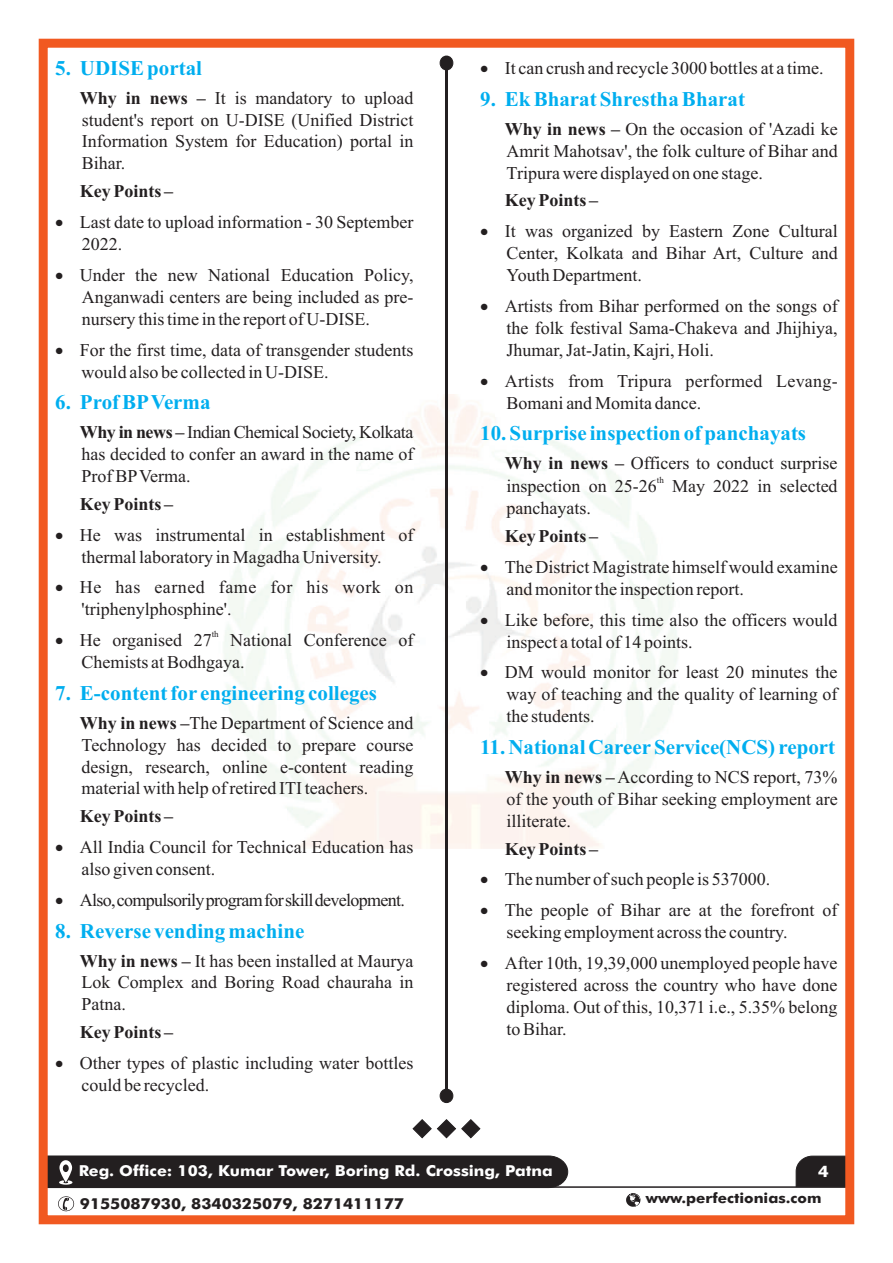
<style>
.page{position:relative;width:893px;height:1263px;background:#fff}
.page>*{position:absolute;margin:0;border:0;box-sizing:border-box;transform-origin:0 0}
.t1{font:700 21px "Times New Roman";color:#00aeef}
.t2{font:18px/22px "Times New Roman";color:#231f20}
.t3{font:700 18px "Times New Roman";color:#231f20}
.t4{font:18px "Times New Roman";letter-spacing:-.035em;color:#231f20}
.t5{font:18px "Times New Roman";letter-spacing:.03em;color:#231f20}
.t6{font:18px "Symbol";color:#231f20}
.t7{font:700 15.45px "Tahoma";color:#fff;scale:1.07 1}
.t8{font:500 15.15px "Futura BT";color:#fff;scale:1.07 1}
.t9{font:500 15.15px "Futura BT";color:#231f20;scale:1.07 1}
.t10{font:500 14.25px "Futura BT";color:#231f20;scale:1.07 1}
.t11{font:9px "Times New Roman";color:#231f20}
.s1{font-weight:700}
</style>
<div class="page">
<hr style="left:41px;top:1186px;width:811px;height:2px;background:#231f20">
<div style="left:49px;top:1156px;width:519px;height:32px;background:#231f20"></div>
<svg style="left:58px;top:1196px;width:16px;height:15px"></svg>
<svg style="left:626px;top:1193px;width:14px;height:14px"></svg>
<svg style="left:796px;top:1156px;width:48px;height:30px"></svg>
<div style="left:39px;top:39px;width:815px;height:1185px;border:9px solid #f15921"></div>
<svg style="left:413px;top:1119px;width:67px;height:19px"></svg>
<hr style="left:445px;top:56px;width:3px;height:1045px;background:#231f20">
<div style="left:440px;top:56px;width:13px;height:14px;background:#231f20;border:1px solid #231f20;border-radius:50%"></div>
<div style="left:440px;top:1089px;width:13px;height:14px;background:#231f20;border:1px solid #231f20;border-radius:50%"></div>
<p class="t1" style="left:55px;top:61px;width:148px">5. UDISE portal</p>
<p class="t2" style="left:80px;top:88px;width:335px"><span class="s1">Why in news –</span> It is mandatory to upload student's report on U-DISE (Unified District</p>
<p class="t2" style="left:82px;top:132px;width:333px">Information System for Education) portal in</p>
<p class="t2" style="left:82px;top:154px;width:45px">Bihar.</p>
<p class="t6" style="left:55px;top:216px;width:51px">•</p>
<p class="t3" style="left:80px;top:185px;width:95px">Key Points –</p>
<p class="t2" style="left:80px;top:213px;width:335px">Last date to upload information - 30 September</p>
<p class="t2" style="left:82px;top:235px;width:42px">2022.</p>
<p class="t2" style="left:480px;top:59px;width:345px">•It can crush and recycle 3000 bottles at a time.</p>
<p class="t1" style="left:480px;top:92px;width:266px">9. Ek Bharat Shrestha Bharat</p>
<p class="t2" style="left:505px;top:119px;width:334px"><span class="s1">Why in news –</span> On the occasion of 'Azadi ke</p>
<p class="t2" style="left:507px;top:141px;width:333px">Amrit Mahotsav', the folk culture of Bihar and</p>
<p class="t2" style="left:507px;top:163px;width:258px">Tripura were displayed on one stage.</p>
<p class="t3" style="left:505px;top:194px;width:95px">Key Points –</p>
<p class="t2" style="left:480px;top:222px;width:359px">•It was organized by Eastern Zone Cultural</p>
<p class="t2" style="left:507px;top:244px;width:333px">Center, Kolkata and Bihar Art, Culture and</p>
<p class="t6" style="left:55px;top:268px;width:51px">•</p>
<p class="t2" style="left:80px;top:266px;width:335px">Under the new National Education Policy,</p>
<p class="t2" style="left:507px;top:266px;width:137px">Youth Department.</p>
<p class="t2" style="left:82px;top:288px;width:333px">Anganwadi centers are being included as pre-</p>
<p class="t2" style="left:480px;top:297px;width:359px">•Artists from Bihar performed on the songs of</p>
<p class="t2" style="left:82px;top:309px;width:290px">nursery this time in the report of U-DISE.</p>
<p class="t2" style="left:507px;top:319px;width:333px">the folk festival Sama-Chakeva and Jhijhiya,</p>
<p class="t2" style="left:80px;top:340px;width:335px">For the first time, data of transgender students</p>
<p class="t2" style="left:507px;top:341px;width:209px">Jhumar, Jat-Jatin, Kajri, Holi.</p>
<p class="t2" style="left:82px;top:362px;width:248px">would also be collected in U-DISE.</p>
<p class="t2" style="left:507px;top:371px;width:333px;text-indent:-26px">•Artists from Tripura performed Levang-<br>Bomani and Momita dance.</p>
<p class="t2" style="left:80px;top:423px;width:335px"><span class="s1">Why in news –</span> Indian Chemical Society, Kolkata has decided to confer an award in the name of</p>
<p class="t2" style="left:505px;top:454px;width:334px"><span class="s1">Why in news –</span> Officers to conduct surprise</p>
<p class="t2" style="left:82px;top:467px;width:110px">Prof BPVerma.</p>
<p class="t11" style="left:657px;top:477px;width:9px">th</p>
<p class="t2" style="left:507px;top:477px;width:333px">inspection on 25-26 May 2022 in selected</p>
<p class="t3" style="left:80px;top:498px;width:95px">Key Points –</p>
<p class="t2" style="left:507px;top:499px;width:86px">panchayats.</p>
<p class="t2" style="left:55px;top:525px;width:360px">•He was instrumental in establishment of</p>
<p class="t3" style="left:505px;top:530px;width:95px">Key Points –</p>
<p class="t6" style="left:55px;top:581px;width:51px">•</p>
<p class="t6" style="left:55px;top:343px;width:51px">•</p>
<p class="t1" style="left:55px;top:395px;width:157px">6. Prof BPVerma</p>
<p class="t1" style="left:480px;top:426px;width:327px">10. Surprise inspection of panchayats</p>
<p class="t2" style="left:82px;top:547px;width:302px">thermal laboratory in Magadha University.</p>
<p class="t2" style="left:480px;top:557px;width:359px">•The District Magistrate himself would examine</p>
<p class="t5" style="left:80px;top:581px;width:335px">He has earned fame for his work on</p>
<p class="t2" style="left:507px;top:579px;width:239px">and monitor the inspection report.</p>
<p class="t2" style="left:82px;top:600px;width:151px">'triphenylphosphine'.</p>
<p class="t2" style="left:480px;top:610px;width:359px">•Like before, this time also the officers would</p>
<p class="t11" style="left:212px;top:631px;width:9px">th</p>
<p class="t2" style="left:80px;top:631px;width:335px">He organised 27 National Conference of</p>
<p class="t2" style="left:507px;top:632px;width:187px">inspect a total of 14 points.</p>
<p class="t2" style="left:82px;top:653px;width:164px">Chemists at Bodhgaya.</p>
<p class="t6" style="left:55px;top:634px;width:51px">•</p>
<p class="t2" style="left:480px;top:663px;width:359px;text-align:right">•DM would monitor for least 20 minutes the way of teaching and the quality of learning of</p>
<p class="t1" style="left:55px;top:686px;width:323px">7. E-content for engineering colleges</p>
<p class="t2" style="left:80px;top:713px;width:335px"><span class="s1">Why in news –</span>The Department of Science and</p>
<p class="t2" style="left:507px;top:707px;width:90px">the students.</p>
<p class="t2" style="left:82px;top:735px;width:333px">Technology has decided to prepare course design, research, online e-content reading</p>
<p class="t1" style="left:480px;top:740px;width:356px">11. National CareerService(NCS) report</p>
<p class="t2" style="left:505px;top:767px;width:334px"><span class="s1">Why in news –</span> According to NCS report, 73%</p>
<p class="t2" style="left:82px;top:779px;width:288px">material with help of retired ITI teachers.</p>
<p class="t2" style="left:507px;top:789px;width:333px">of the youth of Bihar seeking employment are</p>
<p class="t3" style="left:80px;top:810px;width:95px">Key Points –</p>
<p class="t2" style="left:507px;top:811px;width:66px">illiterate.</p>
<p class="t2" style="left:55px;top:838px;width:360px">•All India Council for Technical Education has</p>
<p class="t3" style="left:505px;top:842px;width:95px">Key Points –</p>
<p class="t6" style="left:55px;top:893px;width:51px">•</p>
<p class="t2" style="left:82px;top:860px;width:135px">also given consent.</p>
<p class="t2" style="left:480px;top:870px;width:292px">•The number of such people is 537000.</p>
<p class="t4" style="left:80px;top:893px;width:327px">Also,compulsorilyprogramforskilldevelopment.</p>
<p class="t2" style="left:507px;top:901px;width:333px;text-indent:-26px">•The people of Bihar are at the forefront of seeking employment across the country.</p>
<p class="t1" style="left:55px;top:923px;width:251px">8. Reverse vending machine</p>
<p class="t2" style="left:80px;top:951px;width:335px"><span class="s1">Why in news –</span> It has been installed at Maurya</p>
<p class="t2" style="left:480px;top:954px;width:359px">•After 10th, 19,39,000 unemployed people have</p>
<p class="t2" style="left:82px;top:973px;width:333px">Lok Complex and Boring Road chauraha in</p>
<p class="t2" style="left:507px;top:976px;width:333px">registered across the country who have done</p>
<p class="t2" style="left:82px;top:995px;width:46px">Patna.</p>
<p class="t2" style="left:507px;top:998px;width:333px">diploma. Out of this, 10,371 i.e., 5.35% belong</p>
<p class="t3" style="left:80px;top:1026px;width:95px">Key Points –</p>
<p class="t2" style="left:507px;top:1019px;width:62px">to Bihar.</p>
<p class="t2" style="left:82px;top:1054px;width:333px;text-indent:-26px">•Other types of plastic including water bottles could be recycled.</p>
<p class="t8" style="left:79px;top:1165px;width:444px">Reg. Office: 103, Kumar Tower, Boring Rd. Crossing, Patna</p>
<p class="t9" style="left:80px;top:1197px;width:304px">9155087930, 8340325079, 8271411177</p>
<p class="t10" style="left:646px;top:1192px;width:166px">www.perfectionias.com</p>
<p class="t7" style="left:818px;top:1165px;width:11px">4</p>
</div>
